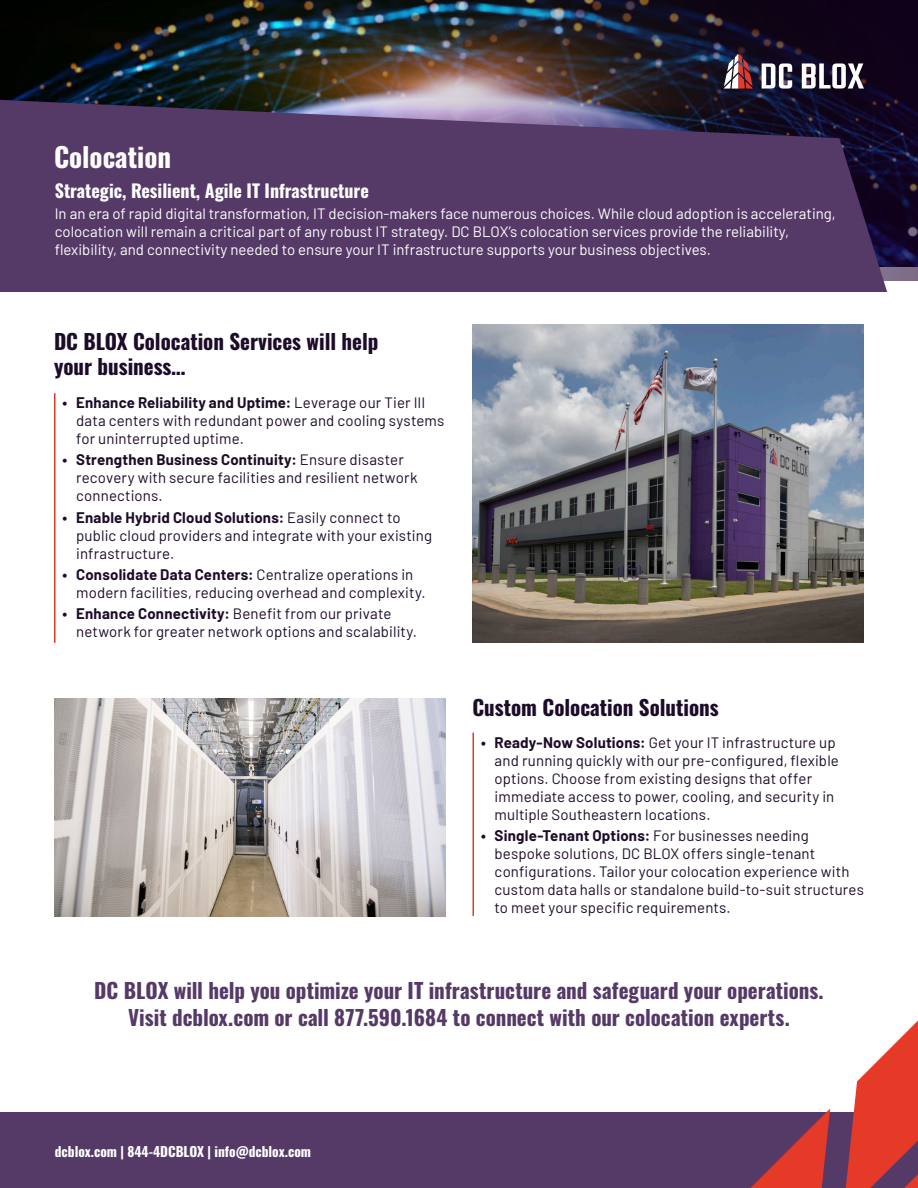
<style>
.page{position:relative;width:918px;height:1188px;background:#fff}
.page>*{position:absolute;margin:0;border:0;box-sizing:border-box;transform-origin:0 0}
.t1{font:27px "Oswald";color:#fff}
.t2{font:21px "Oswald";color:#553967}
.t3{font:21px/25.2px "Oswald";color:#1c0b29}
.t4{font:18px "Oswald";color:#fff}
.t5{font:15px/18px "Barlow";letter-spacing:.01em;color:#1c0b29}
.t6{font:15px/18px "Barlow";color:#fff}
.t7{font:13.5px "Oswald";color:#fff}
.s1{font-weight:700}
</style>
<div class="page">
<img style="left:0;top:0;width:228px;height:100px">
<img style="left:228px;top:0;width:690px;height:281px">
<svg style="left:0;top:100px;width:917px;height:192px;background:#513864"></svg>
<div style="left:0;top:1112px;width:918px;height:76px;background:#553967"></div>
<svg style="left:751px;top:1108px;width:79px;height:80px"></svg>
<svg style="left:846px;top:1021px;width:72px;height:167px"></svg>
<hr style="left:54px;top:393px;width:2px;height:250px;background:#e63a28">
<hr style="left:472px;top:733px;width:2px;height:183px;background:#e63a28">
<img style="left:472px;top:325px;width:392px;height:318px">
<img style="left:54px;top:699px;width:392px;height:217px">
<svg style="left:724px;top:54px;width:29px;height:35px"></svg>
<svg style="left:762px;top:63px;width:30px;height:26px"></svg>
<svg style="left:802px;top:63px;width:62px;height:26px"></svg>
<p class="t1" style="left:54px;top:133px;width:119px">Colocation</p>
<p class="t4" style="left:55px;top:174px;width:316px">Strategic, Resilient, Agile IT Infrastructure</p>
<p class="t6" style="left:55px;top:203px;width:783px">In an era of rapid digital transformation, IT decision-makers face numerous choices. While cloud adoption is accelerating, colocation will remain a critical part of any robust IT strategy. DC BLOX’s colocation services provide the reliability, flexibility, and connectivity needed to ensure your IT infrastructure supports your business objectives.</p>
<p class="t3" style="left:54px;top:327px;width:326px">DC BLOX Colocation Services will help your business…</p>
<p class="t5" style="left:76px;top:393px;width:370px;text-indent:-14px"><span class="s1">• Enhance Reliability and Uptime:</span> Leverage our Tier III data centers with redundant power and cooling systems for uninterrupted uptime.</p>
<p class="t5" style="left:76px;top:450px;width:343px;text-indent:-14px"><span class="s1">• Strengthen Business Continuity:</span> Ensure disaster recovery with secure facilities and resilient network connections.</p>
<p class="t5" style="left:76px;top:507px;width:357px;text-indent:-14px"><span class="s1">• Enable Hybrid Cloud Solutions:</span> Easily connect to public cloud providers and integrate with your existing infrastructure.</p>
<p class="t5" style="left:76px;top:564px;width:351px;text-indent:-14px"><span class="s1">• Consolidate Data Centers:</span> Centralize operations in modern facilities, reducing overhead and complexity.</p>
<p class="t5" style="left:76px;top:604px;width:342px;text-indent:-14px"><span class="s1">• Enhance Connectivity:</span> Benefit from our private network for greater network options and scalability.</p>
<p class="t3" style="left:472px;top:693px;width:248px">Custom Colocation Solutions</p>
<p class="t5" style="left:495px;top:732px;width:346px;text-indent:-14px"><span class="s1">• Ready-Now Solutions:</span> Get your IT infrastructure up and running quickly with our pre-configured, flexible options. Choose from existing designs that offer immediate access to power, cooling, and security in multiple Southeastern locations.</p>
<p class="t5" style="left:495px;top:825px;width:371px;text-indent:-14px"><span class="s1">• Single-Tenant Options:</span> For businesses needing bespoke solutions, DC BLOX offers single-tenant configurations. Tailor your colocation experience with custom data halls or standalone build-to-suit structures to meet your specific requirements.</p>
<p class="t2" style="left:94px;top:972px;width:731px">DC BLOX will help you optimize your IT infrastructure and safeguard your operations.</p>
<p class="t2" style="left:128px;top:999px;width:663px">Visit dcblox.com or call 877.590.1684 to connect with our colocation experts.</p>
<p class="t7" style="left:55px;top:1139px;width:258px">dcblox.com | 844-4DCBLOX | info@dcblox.com</p>
</div>
